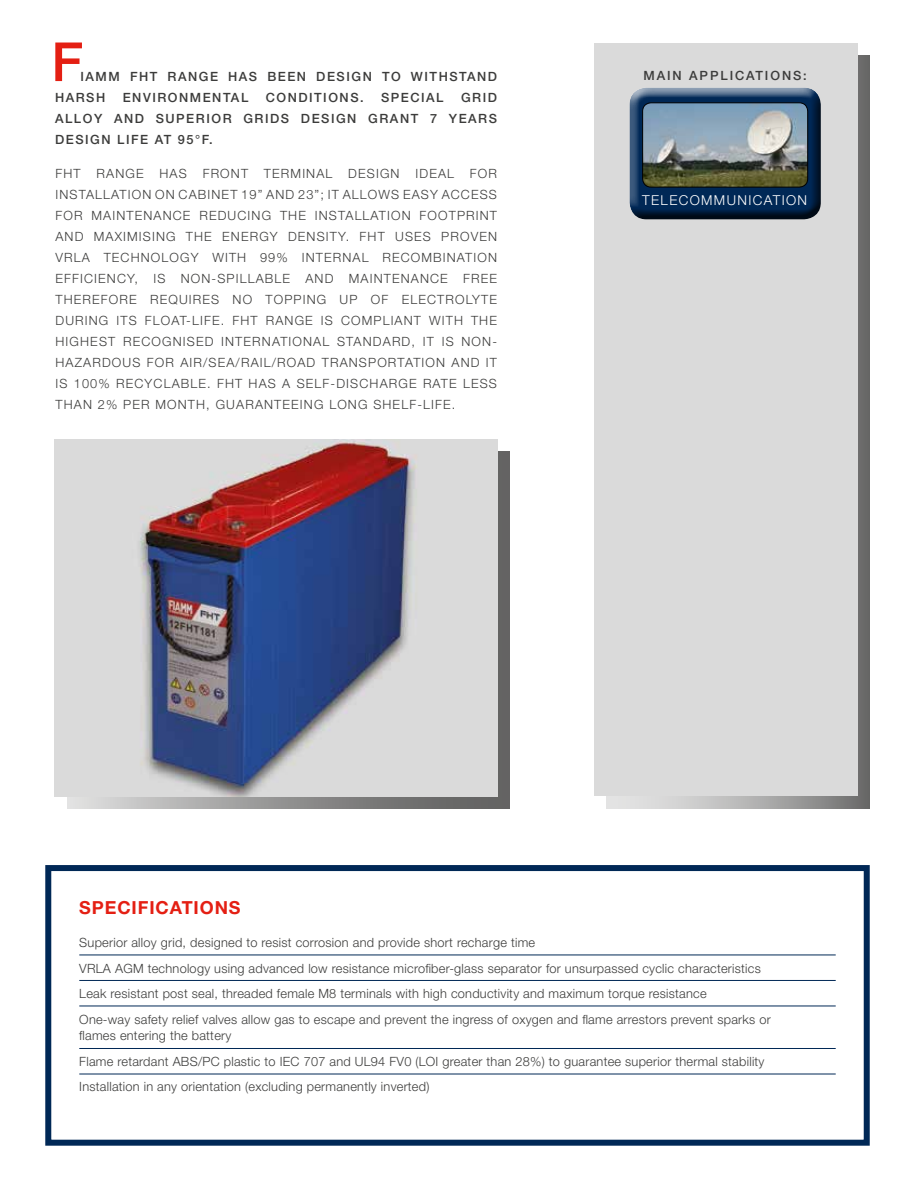
<style>
.page{position:relative;width:918px;height:1188px;background:#fff}
.page>*{position:absolute;margin:0;border:0;box-sizing:border-box;transform-origin:0 0}
.t1{font:500 54px "Helvetica Neue LT Std";color:#e41f13}
.t2{font:700 18px "Helvetica Neue LT Std";letter-spacing:.05em;color:#e41f13}
.t3{font:300 13.65px "Helvetica Neue LT Std";letter-spacing:.1em;color:#fff}
.t4{font:300 12.75px/21px "Helvetica Neue LT Std";letter-spacing:.02em;color:#3c3c3b}
.t5{font:500 12.75px/21px "Helvetica Neue LT Std";letter-spacing:.12em;color:#3c3c3b}
.t6{font:500 12.75px "Helvetica Neue LT Std";letter-spacing:.15em;color:#3c3c3b}
</style>
<div class="page">
<div style="left:45px;top:865px;width:825px;height:281px;border:6px solid #002856"></div>
<svg style="left:606px;top:55px;width:264px;height:753px;background:#848483"></svg>
<div style="left:594px;top:43px;width:263px;height:752px;background:#dadada"></div>
<svg style="left:68px;top:452px;width:442px;height:357px;background:#878686"></svg>
<img style="left:55px;top:439px;width:442px;height:357px">
<hr style="left:79px;top:955px;width:757px;height:1px;background:#002856">
<hr style="left:79px;top:980px;width:757px;height:1px;background:#002856">
<hr style="left:79px;top:1006px;width:757px;height:1px;background:#002856">
<hr style="left:79px;top:1048px;width:757px;height:1px;background:#002856">
<hr style="left:79px;top:1074px;width:757px;height:1px;background:#002856">
<div style="left:624px;top:79px;width:200px;height:136px;background:#fff;opacity:.75"></div>
<div style="left:624px;top:91px;width:200px;height:129px;background:#000;opacity:.75"></div>
<img style="left:643px;top:103px;width:165px;height:84px">
<div style="left:642px;top:102px;width:166px;height:85px;border:1px solid #000;border-radius:9px"></div>
<h1 class="t1" style="left:51px;top:30px;width:34px">F</h1>
<p class="t5" style="left:55px;top:66px;width:444px;text-indent:26px">IAMM FHT RANGE HAS BEEN DESIGN TO WITHSTAND<br>HARSH</p>
<p class="t5" style="left:55px;top:87px;width:444px;text-align:justify;text-indent:406px">GRID ALLOY AND SUPERIOR GRIDS DESIGN GRANT 7 YEARS DESIGN LIFE AT 95°F.</p>
<p class="t4" style="left:55px;top:163px;width:443px;text-align:justify">FHT RANGE HAS FRONT TERMINAL DESIGN IDEAL FOR INSTALLATION ON CABINET 19” AND 23”; IT ALLOWS EASY ACCESS FOR MAINTENANCE REDUCING THE INSTALLATION FOOTPRINT AND MAXIMISING THE ENERGY DENSITY. FHT USES PROVEN VRLA TECHNOLOGY WITH 99% INTERNAL RECOMBINATION EFFICIENCY, IS NON-SPILLABLE AND MAINTENANCE FREE THEREFORE REQUIRES NO TOPPING UP OF ELECTROLYTE DURING ITS FLOAT-LIFE. FHT RANGE IS COMPLIANT WITH THE HIGHEST RECOGNISED INTERNATIONAL STANDARD, IT IS NON-HAZARDOUS FOR AIR/SEA/RAIL/ROAD TRANSPORTATION AND IT IS 100% RECYCLABLE. FHT HAS A SELF-DISCHARGE RATE LESS THAN 2% PER MONTH, GUARANTEEING LONG SHELF-LIFE.</p>
<p class="t5" style="left:123px;top:87px;width:127px">ENVIRONMENTAL</p>
<p class="t5" style="left:266px;top:87px;width:99px">CONDITIONS.</p>
<p class="t5" style="left:381px;top:87px;width:64px">SPECIAL</p>
<p class="t6" style="left:643px;top:68px;width:165px">MAIN APPLICATIONS:</p>
<p class="t3" style="left:642px;top:192px;width:167px">TELECOMMUNICATION</p>
<h2 class="t2" style="left:79px;top:897px;width:163px">SPECIFICATIONS</h2>
<p class="t4" style="left:79px;top:930px;width:693px;line-height:25.5px">Superior alloy grid, designed to resist corrosion and provide short recharge time<br>VRLA AGM technology using advanced low resistance microfiber-glass separator for unsurpassed cyclic characteristics Leak resistant post seal, threaded female M8 terminals with high conductivity and maximum torque resistance<br>One-way safety relief valves allow gas to escape and prevent the ingress of oxygen and flame arrestors prevent sparks or</p>
<p class="t4" style="left:79px;top:1023px;width:687px;line-height:25.5px">flames entering the battery<br>Flame retardant ABS/PC plastic to IEC 707 and UL94 FV0 (LOI greater than 28%) to guarantee superior thermal stability<br>Installation in any orientation (excluding permanently inverted)</p>
</div>
